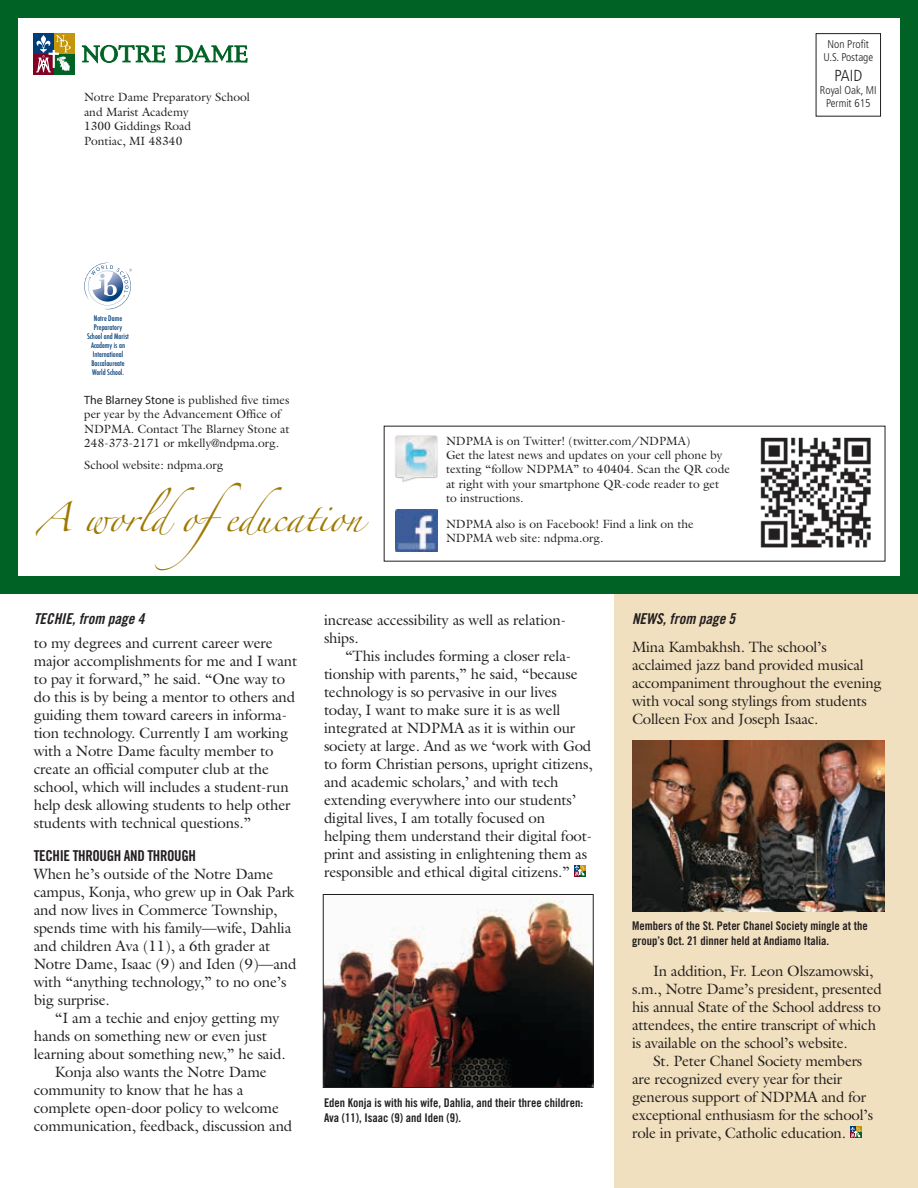
<style>
.page{position:relative;width:918px;height:1188px;background:#fff}
.page>*{position:absolute;margin:0;border:0;box-sizing:border-box;transform-origin:0 0}
.t1{font:25.95px "Zapfino";color:#9e7900}
.t2{font:300 condensed 15.9px "Frutiger";color:#231f20}
.t3{font:15px/18px "Galliard";letter-spacing:-.01em;color:#231f20}
.t4{font:15px "Trade Gothic Bold Cond Twenty Obl";color:#231f20}
.t5{font:15px "Trade Gothic Bold Cond Twenty";letter-spacing:-.025em;color:#231f20}
.t6{font:12px/14.4px "Galliard";color:#231f20}
.t7{font:12px/14.4px "Trade Gothic Bold Cond Twenty";color:#231f20}
.t8{font:300 condensed 11.25px/13.4px "Frutiger";color:#231f20;text-align:center}
.t9{font:500 condensed 7.5px/9px "Futura";color:#003e79;text-align:center}
.s1{font-family:"Myriad Pro"}
</style>
<div class="page">
<div style="left:614px;top:589px;width:304px;height:599px;background:#f1e0bf"></div>
<div style="left:0;top:0;width:918px;height:594px;border:18px solid #006325"></div>
<div style="left:816px;top:33px;width:65px;height:83px;border:1px solid #231f20"></div>
<svg style="left:82px;top:45px;width:83px;height:19px"></svg>
<svg style="left:175px;top:45px;width:73px;height:18px"></svg>
<div style="left:33px;top:33px;width:21px;height:21px;background:#003e79"></div>
<div style="left:33px;top:54px;width:21px;height:20px;background:#820024"></div>
<div style="left:54px;top:33px;width:20px;height:21px;background:#c5960b"></div>
<div style="left:54px;top:54px;width:20px;height:20px;background:#006325"></div>
<svg style="left:36px;top:35px;width:35px;height:37px"></svg>
<div style="left:909px;top:0;width:9px;height:594px;background:#006325"></div>
<div style="left:0;top:0;width:8px;height:594px;background:#006325"></div>
<div style="left:0;top:0;width:918px;height:12px;background:#006325"></div>
<svg style="left:84px;top:263px;width:48px;height:46px"></svg>
<img style="left:395px;top:435px;width:43px;height:47px">
<img style="left:396px;top:510px;width:41px;height:42px">
<img style="left:760px;top:437px;width:111px;height:111px">
<svg style="left:574px;top:865px;width:12px;height:12px"></svg>
<img style="left:325px;top:897px;width:266px;height:189px">
<div style="left:323px;top:894px;width:270px;height:194px;border:1px solid #231f20"></div>
<svg style="left:850px;top:1126px;width:12px;height:12px"></svg>
<img style="left:632px;top:740px;width:252px;height:171px">
<p class="t6" style="left:84px;top:90px;width:167px">Notre Dame Preparatory School and Marist Academy<br>1300 Giddings Road<br>Pontiac, MI 48340</p>
<p class="t9" style="left:87px;top:314px;width:43px">Notre Dame<br>Preparatory<br>School and Marist<br>Academy is an<br>International<br>Baccalaureate<br>World School.</p>
<p class="t6" style="left:84px;top:392px;width:207px"><span class="s1">The Blarney Stone</span> is published five times per year by the Advancement Office of NDPMA. Contact The Blarney Stone at 248-373-2171 or mkelly@ndpma.org.</p>
<p class="t6" style="left:84px;top:457px;width:140px">School website: ndpma.org</p>
<h1 class="t1" style="left:37px;top:507px;width:327px">A worldofeducation</h1>
<p class="t6" style="left:446px;top:433px;width:285px">NDPMA is on Twitter! (twitter.com/NDPMA)<br>Get the latest news and updates on your cell phone by texting “follow NDPMA” to 40404. Scan the QR code at right with your smartphone QR-code reader to get to instructions.</p>
<p class="t6" style="left:446px;top:517px;width:249px">NDPMA also is on Facebook! Find a link on the<br>NDPMA web site: ndpma.org.</p>
<p class="t8" style="left:823px;top:38px;width:51px">Non Profit<br>U.S. Postage</p>
<p class="t2" style="left:834px;top:66px;width:29px">PAID</p>
<p class="t8" style="left:820px;top:84px;width:58px">Royal Oak, MI<br>Permit 615</p>
<p class="t4" style="left:34px;top:610px;width:112px">TECHIE, from page 4</p>
<p class="t3" style="left:34px;top:634px;width:265px">to my degrees and current career were major accomplishments for me and I want to pay it forward,” he said. “One way to do this is by being a mentor to others and guiding them toward careers in informa&shy;tion technology. Currently I am working with a Notre Dame faculty member to create an official computer club at the school, which will includes a student-run help desk allowing students to help other students with technical questions.”</p>
<p class="t5" style="left:34px;top:847px;width:164px">TECHIE THROUGH AND THROUGH</p>
<p class="t3" style="left:34px;top:865px;width:264px">When he’s outside of the Notre Dame campus, Konja, who grew up in Oak Park and now lives in Commerce Township, spends time with his family—wife, Dahlia and children Ava (11), a 6th grader at Notre Dame, Isaac (9) and Iden (9)—and with “anything technology,” to no one’s big surprise.</p>
<p class="t3" style="left:55px;top:1009px;width:226px">“I am a techie and enjoy getting my</p>
<p class="t3" style="left:34px;top:1027px;width:235px">hands on something new or even just</p>
<p class="t3" style="left:34px;top:1045px;width:253px">learning about something new,” he said.</p>
<p class="t3" style="left:55px;top:1063px;width:213px">Konja also wants the Notre Dame</p>
<p class="t3" style="left:34px;top:1081px;width:211px">community to know that he has a</p>
<p class="t3" style="left:34px;top:1099px;width:247px">complete open-door policy to welcome</p>
<p class="t3" style="left:34px;top:1117px;width:260px">communication, feedback, discussion and</p>
<p class="t3" style="left:324px;top:610px;width:244px">increase accessibility as well as relation&shy;ships.</p>
<p class="t3" style="left:324px;top:646px;width:270px;text-indent:21px">“This includes forming a closer rela&shy;tionship with parents,” he said, “because technology is so pervasive in our lives today, I want to make sure it is as well integrated at NDPMA as it is within our society at large. And as we ‘work with God to form Christian persons, upright citizens, and academic scholars,’ and with tech extending everywhere into our students’ digital lives, I am totally focused on helping them understand their digital foot&shy;print and assisting in enlightening them as responsible and ethical digital citizens.”</p>
<p class="t7" style="left:324px;top:1096px;width:261px">Eden Konja is with his wife, Dahlia, and their three children:<br>Ava (11), Isaac (9) and Iden (9).</p>
<p class="t4" style="left:632px;top:610px;width:105px">NEWS, from page 5</p>
<p class="t3" style="left:632px;top:638px;width:251px">Mina Kambakhsh. The school’s acclaimed jazz band provided musical accompaniment throughout the evening with vocal song stylings from students Colleen Fox and Joseph Isaac.</p>
<p class="t7" style="left:632px;top:919px;width:237px">Members of the St. Peter Chanel Society mingle at the group’s Oct. 21 dinner held at Andiamo Italia.</p>
<p class="t3" style="left:632px;top:962px;width:251px;text-indent:21px">In addition, Fr. Leon Olszamowski, s.m., Notre Dame’s president, presented his annual State of the School address to attendees, the entire transcript of which is available on the school’s website.</p>
<p class="t3" style="left:632px;top:1052px;width:243px;text-indent:21px">St. Peter Chanel Society members are recognized every year for their generous support of NDPMA and for exceptional enthusiasm for the school’s role in private, Catholic education.</p>
</div>
